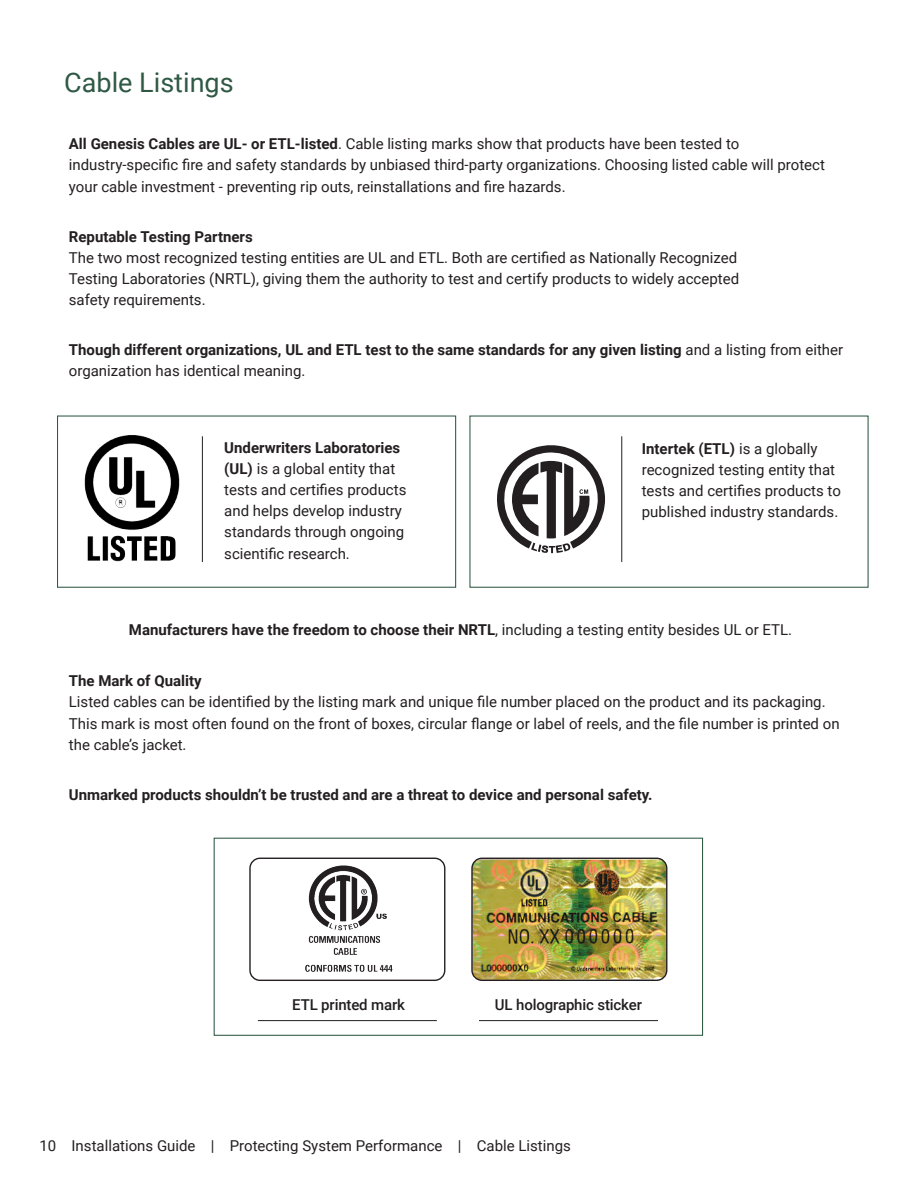
<style>
.page{position:relative;width:918px;height:1188px;background:#fff}
.page>*{position:absolute;margin:0;border:0;box-sizing:border-box;transform-origin:0 0}
.t1{font:27px "Roboto";color:#2f5944}
.Table__Body__Bold__All_Cap{font:15px/21.3px "Roboto";color:#231f20}
.Table__Body__Bold__All_Cap-2{font:700 15px/21.3px "Roboto";color:#231f20}
.Table__Body__Bold__All_Cap-3{font:500 15px "Roboto";letter-spacing:-.01em;color:#231f20}
.s1{font-weight:700}
.s2{font-weight:400}
</style>
<div class="page">
<div style="left:57px;top:416px;width:399px;height:172px;background:#fff;border:1px solid #2f5944"></div>
<div style="left:469px;top:416px;width:400px;height:172px;background:#fff;border:1px solid #2f5944"></div>
<hr style="left:621px;top:436px;width:1px;height:126px;background:#231f20">
<div style="left:214px;top:838px;width:489px;height:198px;background:#fff;border:1px solid #2f5944"></div>
<div style="left:249px;top:858px;width:196px;height:123px;border:1px solid #231f20;border-radius:10px"></div>
<img style="left:304px;top:865px;width:92px;height:116px">
<img style="left:472px;top:858px;width:195px;height:122px">
<div style="left:471px;top:858px;width:196px;height:123px;border:1px solid #231f20;border-radius:10px"></div>
<hr style="left:479px;top:1020px;width:179px;height:1px;background:#231f20">
<hr style="left:258px;top:1020px;width:179px;height:1px;background:#231f20">
<img style="left:84px;top:435px;width:119px;height:128px">
<svg style="left:497px;top:445px;width:108px;height:108px"></svg>
<p class="t1" style="left:64px;top:64px;width:171px">Cable Listings</p>
<p class="Table__Body__Bold__All_Cap" style="left:69px;top:133px;width:672px"><span class="s1">All Genesis Cables are UL- or ETL-listed</span>. Cable listing marks show that products have been tested to</p>
<p class="Table__Body__Bold__All_Cap" style="left:69px;top:154px;width:758px">industry-specific fire and safety standards by unbiased third-party organizations. Choosing listed cable will protect your cable investment - preventing rip outs, reinstallations and fire hazards.</p>
<p class="Table__Body__Bold__All_Cap" style="left:69px;top:225px;width:672px"><span class="s1">Reputable Testing Partners<br></span>The two most recognized testing entities are UL and ETL. Both are certified as Nationally Recognized Testing Laboratories (NRTL), giving them the authority to test and certify products to widely accepted safety requirements.</p>
<p class="Table__Body__Bold__All_Cap-2" style="left:69px;top:339px;width:776px">Though different organizations, UL and ETL test to the same standards for any given listing <span class="s2">and a listing from either organization has identical meaning.</span></p>
<p class="Table__Body__Bold__All_Cap" style="left:224px;top:436px;width:184px"><span class="s1">Underwriters Laboratories (UL)</span> is a global entity that tests and certifies products and helps develop industry standards through ongoing scientific research.</p>
<p class="Table__Body__Bold__All_Cap" style="left:642px;top:437px;width:201px"><span class="s1">Intertek (ETL)</span> is a globally recognized testing entity that tests and certifies products to published industry standards.</p>
<p class="Table__Body__Bold__All_Cap-2" style="left:129px;top:619px;width:665px">Manufacturers have the freedom to choose their NRTL<span class="s2">, including a testing entity besides UL or ETL.</span></p>
<p class="Table__Body__Bold__All_Cap-2" style="left:69px;top:670px;width:134px">The Mark of Quality</p>
<p class="Table__Body__Bold__All_Cap" style="left:69px;top:691px;width:772px">Listed cables can be identified by the listing mark and unique file number placed on the product and its packaging.<br>This mark is most often found on the front of boxes, circular flange or label of reels, and the file number is printed on the cable’s jacket.</p>
<p class="Table__Body__Bold__All_Cap-2" style="left:69px;top:783px;width:585px">Unmarked products shouldn’t be trusted and are a threat to device and personal safety.</p>
<p class="Table__Body__Bold__All_Cap-3" style="left:292px;top:994px;width:114px">ETL printed mark</p>
<p class="Table__Body__Bold__All_Cap-3" style="left:495px;top:994px;width:148px">UL holographic sticker</p>
<p class="Table__Body__Bold__All_Cap" style="left:39px;top:1135px;width:533px">10 Installations Guide | Protecting System Performance | Cable Listings</p>
</div>
